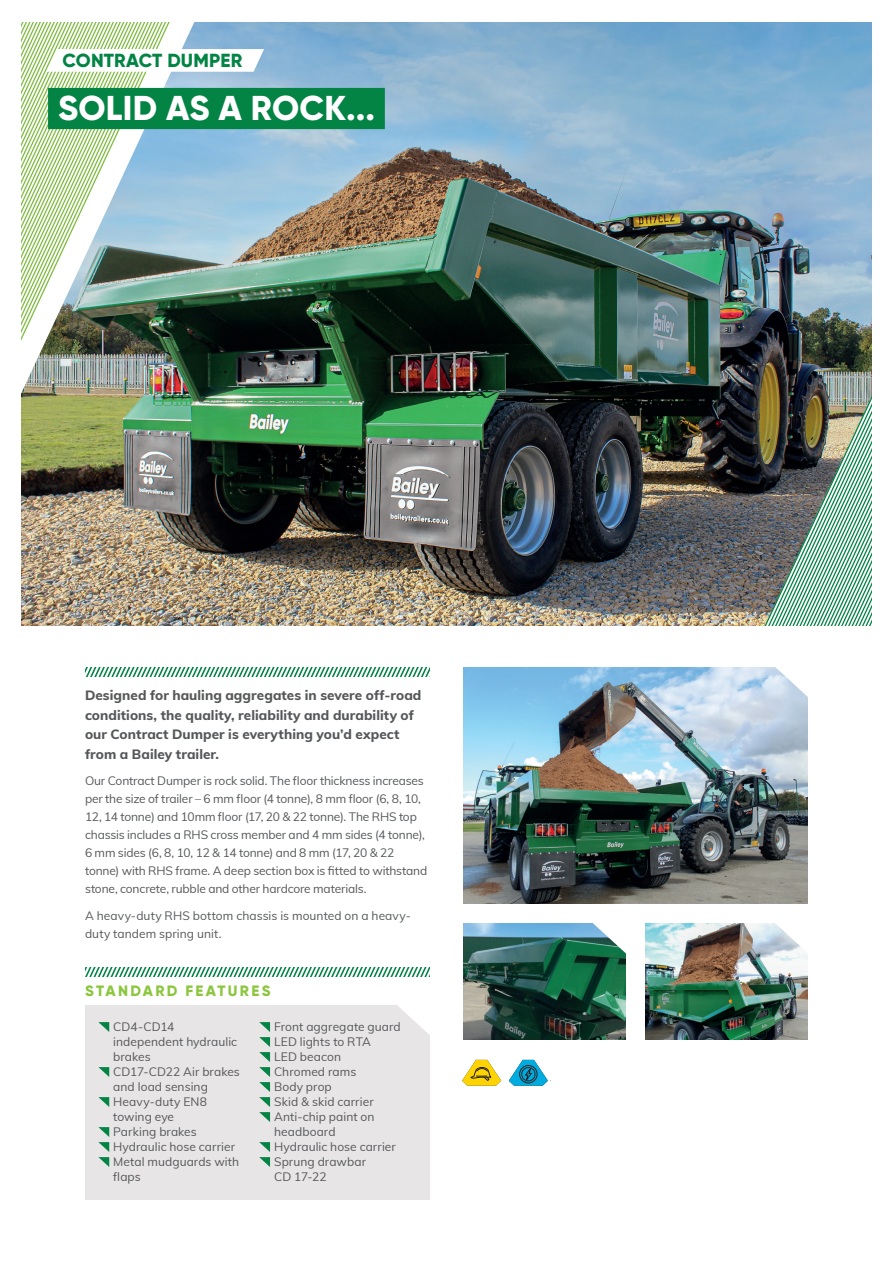
<style>
.page{position:relative;width:893px;height:1263px;background:#fff}
.page>*{position:absolute;margin:0;border:0;box-sizing:border-box;transform-origin:0 0}
.t1{font:800 34.5px "Gilroy";letter-spacing:.005em;color:#fff}
.t2{font:800 18.9px "Gilroy";letter-spacing:.01em;color:#038445}
.t3{font:800 15px "Gilroy";letter-spacing:.155em;color:#8bc63e}
.t4{font:800 13.5px/19.5px "Muli";letter-spacing:.005em;color:#555759}
.t5{font:12px/15px "Muli";color:#555759}
</style>
<div class="page">
<img style="left:21px;top:22px;width:851px;height:603px">
<img style="left:21px;top:360px;width:184px;height:79px">
<img style="left:684px;top:351px;width:188px;height:275px">
<img style="left:597px;top:388px;width:275px;height:237px">
<img style="left:21px;top:22px;width:243px;height:338px">
<div style="left:48px;top:88px;width:337px;height:41px;background:#038445"></div>
<img style="left:463px;top:668px;width:345px;height:236px">
<img style="left:463px;top:924px;width:163px;height:115px">
<img style="left:646px;top:924px;width:162px;height:115px">
<svg style="left:85px;top:668px;width:344px;height:8px"></svg>
<div style="left:85px;top:1005px;width:344px;height:194px;background:#e7e5e5"></div>
<svg style="left:98px;top:1022px;width:11px;height:10px"></svg>
<svg style="left:98px;top:1067px;width:11px;height:10px"></svg>
<svg style="left:98px;top:1097px;width:11px;height:10px"></svg>
<svg style="left:98px;top:1127px;width:11px;height:40px"></svg>
<svg style="left:259px;top:1022px;width:11px;height:100px"></svg>
<svg style="left:259px;top:1142px;width:11px;height:25px"></svg>
<svg style="left:85px;top:968px;width:344px;height:8px"></svg>
<svg style="left:397px;top:1005px;width:33px;height:31px"></svg>
<svg style="left:774px;top:667px;width:34px;height:31px"></svg>
<svg style="left:774px;top:923px;width:34px;height:31px"></svg>
<svg style="left:592px;top:923px;width:34px;height:31px"></svg>
<svg style="left:462px;top:1060px;width:39px;height:26px"></svg>
<svg style="left:509px;top:1060px;width:39px;height:26px"></svg>
<h2 class="t2" style="left:62px;top:49px;width:181px">CONTRACT DUMPER</h2>
<h1 class="t1" style="left:58px;top:86px;width:318px">SOLID AS A ROCK...</h1>
<p class="t4" style="left:85px;top:685px;width:338px">Designed for hauling aggregates in severe off-road conditions, the quality, reliability and durability of our Contract Dumper is everything you’d expect from a Bailey trailer.</p>
<p class="t5" style="left:85px;top:771px;width:344px;line-height:18px">Our Contract Dumper is rock solid. The floor thickness increases per the size of trailer – 6 mm floor (4 tonne), 8 mm floor (6, 8, 10, 12, 14 tonne) and 10mm floor (17, 20 &amp; 22 tonne). The RHS top chassis includes a RHS cross member and 4 mm sides (4 tonne), 6 mm sides (6, 8, 10, 12 &amp; 14 tonne) and 8 mm (17, 20 &amp; 22 tonne) with RHS frame. A deep section box is fitted to withstand stone, concrete, rubble and other hardcore materials.</p>
<p class="t5" style="left:85px;top:906px;width:327px;line-height:18px">A heavy-duty RHS bottom chassis is mounted on a heavy&shy;duty tandem spring unit.</p>
<p class="t3" style="left:85px;top:981px;width:187px">STANDARD FEATURES</p>
<p class="t5" style="left:113px;top:1019px;width:128px">CD4-CD14 independent hydraulic brakes<br>CD17-CD22 Air brakes and load sensing<br>Heavy-duty EN8 towing eye<br>Parking brakes<br>Hydraulic hose carrier<br>Metal mudguards with flaps</p>
<p class="t5" style="left:274px;top:1019px;width:128px">Front aggregate guard<br>LED lights to RTA<br>LED beacon<br>Chromed rams<br>Body prop<br>Skid &amp; skid carrier<br>Anti-chip paint on headboard<br>Hydraulic hose carrier<br>Sprung drawbar<br>CD 17-22</p>
</div>
